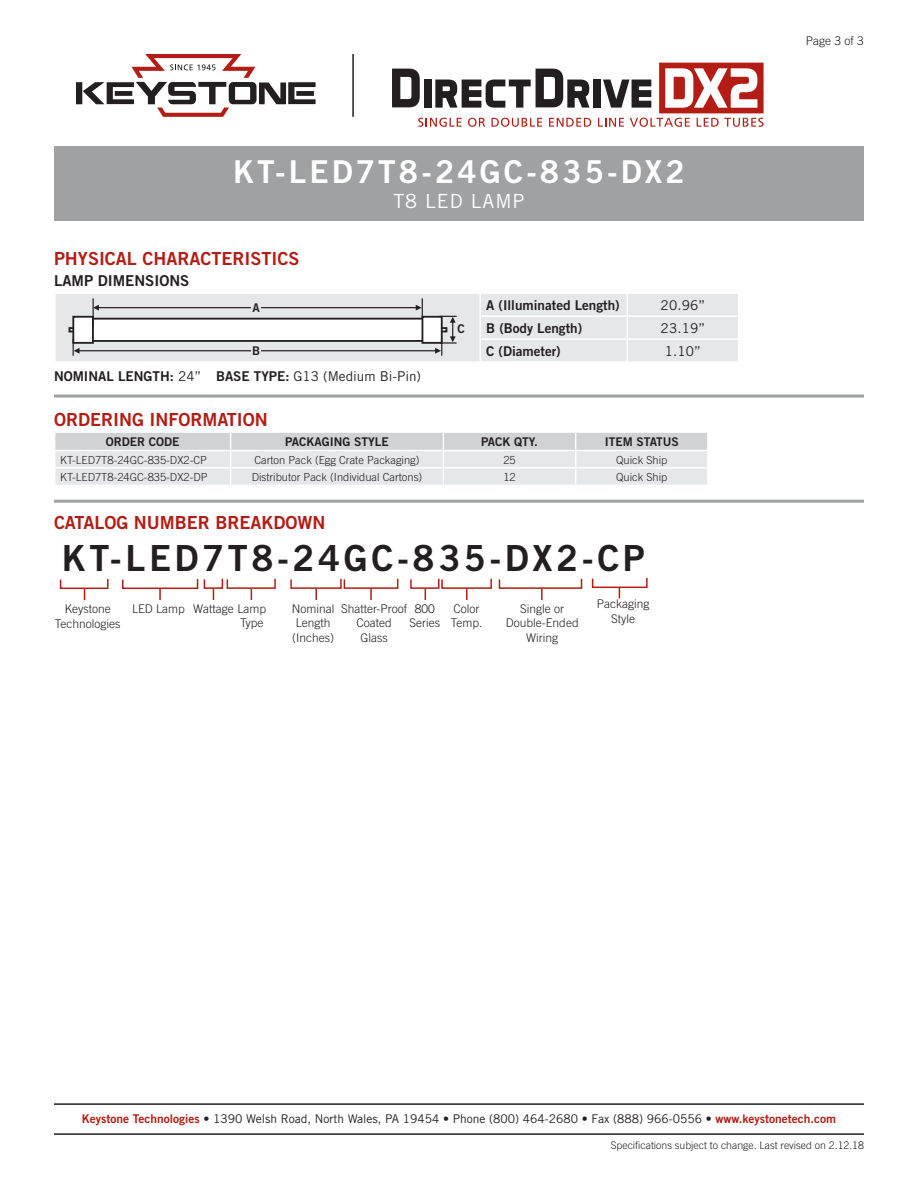
<style>
.page{position:relative;width:918px;height:1188px;background:#fff}
.page>*{position:absolute;margin:0;border:0;box-sizing:border-box;transform-origin:0 0}
.t1{font:36px "Trade Gothic Bold Two";letter-spacing:.1em;color:#231f20}
.t2{font:31.5px "Trade Gothic Bold Two";letter-spacing:.1em;color:#fff}
.t3{font:19.5px "Trade Gothic";letter-spacing:.05em;color:#fff}
.t4{font:18px "Trade Gothic Bold Two";color:#b41d15}
.t5{font:15px "Trade Gothic Bold Two";color:#231f20}
.t6{font:13.5px "Trade Gothic Bold Two";color:#231f20}
.t7{font:13.5px "Trade Gothic";letter-spacing:.01em;color:#231f20}
.t8{font:300 12px/14.4px "Trade Gothic";color:#231f20;text-align:center}
.t9{font:12px "Trade Gothic";color:#231f20}
.t10{font:12px "Trade Gothic Bold Two";color:#231f20}
.t11{font:300 11.1px "Trade Gothic";color:#231f20}
.t12{font:300 10.5px "Trade Gothic";color:#231f20}
.s1{font-family:"Trade Gothic"}
.s2{font-family:"Trade Gothic Bold Two";color:#b41d15}
.s3{font-family:"Trade Gothic Bold Two"}
</style>
<div class="page">
<svg style="left:55px;top:432px;width:653px;height:53px;background:#e1e2e4"></svg>
<hr style="left:54px;top:500px;width:810px;height:3px;background:#a0a1a3">
<hr style="left:54px;top:395px;width:810px;height:3px;background:#a0a1a3">
<svg style="left:59px;top:578px;width:50px;height:22px"></svg>
<svg style="left:122px;top:578px;width:154px;height:22px"></svg>
<svg style="left:290px;top:578px;width:109px;height:22px"></svg>
<svg style="left:591px;top:577px;width:57px;height:21px"></svg>
<svg style="left:410px;top:578px;width:173px;height:22px"></svg>
<hr style="left:54px;top:1133px;width:810px;height:2px;background:#231f20">
<hr style="left:54px;top:1103px;width:810px;height:2px;background:#231f20">
<div style="left:54px;top:146px;width:810px;height:75px;background:#a0a1a3"></div>
<svg style="left:76px;top:54px;width:240px;height:63px"></svg>
<hr style="left:352px;top:54px;width:2px;height:63px;background:#231f20">
<div style="left:56px;top:294px;width:682px;height:67px;background:#e6e7e9"></div>
<hr style="left:479px;top:294px;width:2px;height:21px;background:#fff">
<hr style="left:627px;top:315px;width:112px;height:2px;background:#fff">
<hr style="left:627px;top:338px;width:112px;height:2px;background:#fff">
<hr style="left:479px;top:315px;width:148px;height:2px;background:#fff">
<hr style="left:479px;top:317px;width:2px;height:21px;background:#fff">
<hr style="left:479px;top:338px;width:148px;height:2px;background:#fff">
<hr style="left:479px;top:340px;width:2px;height:21px;background:#fff">
<svg style="left:627px;top:294px;width:1px;height:67px"></svg>
<div style="left:251px;top:345px;width:10px;height:12px;background:#e6e7e9"></div>
<svg style="left:69px;top:298px;width:388px;height:58px"></svg>
<div style="left:73px;top:317px;width:20px;height:26px;background:#fff"></div>
<div style="left:72px;top:316px;width:22px;height:28px;border:2px solid #231f20"></div>
<div style="left:422px;top:317px;width:20px;height:26px;background:#fff"></div>
<div style="left:422px;top:316px;width:21px;height:28px;border:2px solid #231f20"></div>
<svg style="left:418px;top:118px;width:44px;height:9px"></svg>
<svg style="left:468px;top:118px;width:17px;height:9px"></svg>
<svg style="left:491px;top:118px;width:51px;height:9px"></svg>
<svg style="left:549px;top:118px;width:42px;height:9px"></svg>
<svg style="left:392px;top:69px;width:28px;height:38px"></svg>
<div style="left:424px;top:80px;width:7px;height:28px;background:#231f20"></div>
<svg style="left:435px;top:69px;width:154px;height:39px"></svg>
<div style="left:594px;top:80px;width:7px;height:28px;background:#231f20"></div>
<svg style="left:598px;top:63px;width:166px;height:64px"></svg>
<p class="t2" style="left:233px;top:152px;width:453px">KT-LED7T8-24GC-835-DX2</p>
<p class="t3" style="left:393px;top:189px;width:133px">T8 LED LAMP</p>
<p class="t4" style="left:54px;top:247px;width:247px">PHYSICAL CHARACTERISTICS</p>
<p class="t5" style="left:54px;top:272px;width:137px">LAMP DIMENSIONS</p>
<p class="t10" style="left:253px;top:300px;width:9px">A</p>
<p class="t10" style="left:252px;top:343px;width:10px">B</p>
<p class="t6" style="left:54px;top:368px;width:369px">NOMINAL LENGTH: <span class="s1">24”</span> BASE TYPE: <span class="s1">G13 (Medium Bi-Pin)</span></p>
<p class="t10" style="left:458px;top:322px;width:9px">C</p>
<p class="t6" style="left:486px;top:297px;width:135px">A (Illuminated Length)</p>
<p class="t7" style="left:661px;top:297px;width:46px">20.96”</p>
<p class="t6" style="left:486px;top:320px;width:97px">B (Body Length)</p>
<p class="t7" style="left:661px;top:320px;width:46px">23.19”</p>
<p class="t6" style="left:486px;top:343px;width:76px">C (Diameter)</p>
<p class="t7" style="left:665px;top:343px;width:38px">1.10”</p>
<p class="t4" style="left:54px;top:408px;width:215px">ORDERING INFORMATION</p>
<p class="t10" style="left:106px;top:434px;width:75px">ORDER CODE</p>
<p class="t10" style="left:285px;top:434px;width:105px">PACKAGING STYLE</p>
<p class="t10" style="left:481px;top:434px;width:58px">PACK QTY.</p>
<p class="t10" style="left:605px;top:434px;width:75px">ITEM STATUS</p>
<p class="t11" style="left:60px;top:453px;width:148px">KT-LED7T8-24GC-835-DX2-CP</p>
<p class="t11" style="left:254px;top:453px;width:167px">Carton Pack (Egg Crate Packaging)</p>
<p class="t11" style="left:503px;top:453px;width:14px">25</p>
<p class="t11" style="left:616px;top:453px;width:53px">Quick Ship</p>
<p class="t11" style="left:60px;top:470px;width:149px">KT-LED7T8-24GC-835-DX2-DP</p>
<p class="t11" style="left:252px;top:470px;width:172px">Distributor Pack (Individual Cartons)</p>
<p class="t11" style="left:503px;top:470px;width:14px">12</p>
<p class="t11" style="left:616px;top:470px;width:53px">Quick Ship</p>
<p class="t4" style="left:54px;top:512px;width:273px">CATALOG NUMBER BREAKDOWN</p>
<p class="t1" style="left:62px;top:536px;width:585px">KT-LED7T8-24GC-835-DX2-CP</p>
<p class="t8" style="left:55px;top:602px;width:67px">Keystone<br>Technologies</p>
<p class="t8" style="left:132px;top:602px;width:54px">LED Lamp</p>
<p class="t8" style="left:292px;top:601px;width:44px">Nominal<br>Length (Inches)</p>
<p class="t8" style="left:451px;top:601px;width:33px;text-align:left">Color<br>Temp.</p>
<p class="t8" style="left:597px;top:597px;width:54px">Packaging<br>Style</p>
<p class="t8" style="left:193px;top:601px;width:74px;text-align:right">Wattage Lamp<br>Type</p>
<p class="t8" style="left:410px;top:601px;width:32px">800<br>Series</p>
<p class="t8" style="left:341px;top:601px;width:68px">Shatter-Proof<br>Coated</p>
<p class="t8" style="left:360px;top:630px;width:29px">Glass</p>
<p class="t8" style="left:506px;top:601px;width:74px">Single or<br>Double-Ended<br>Wiring</p>
<p class="t8" style="left:806px;top:34px;width:60px">Page 3 of 3</p>
<p class="t9" style="left:82px;top:1112px;width:756px"><span class="s2">Keystone Technologies</span> <span class="s3">•</span> 1390 Welsh Road, North Wales, PA 19454 <span class="s3">•</span> Phone (800) 464-2680 <span class="s3">•</span> Fax (888) 966-0556 • <span class="s2">www.keystonetech.com</span></p>
<p class="t12" style="left:611px;top:1139px;width:255px">Specifications subject to change. Last revised on 2.12.18</p>
</div>
